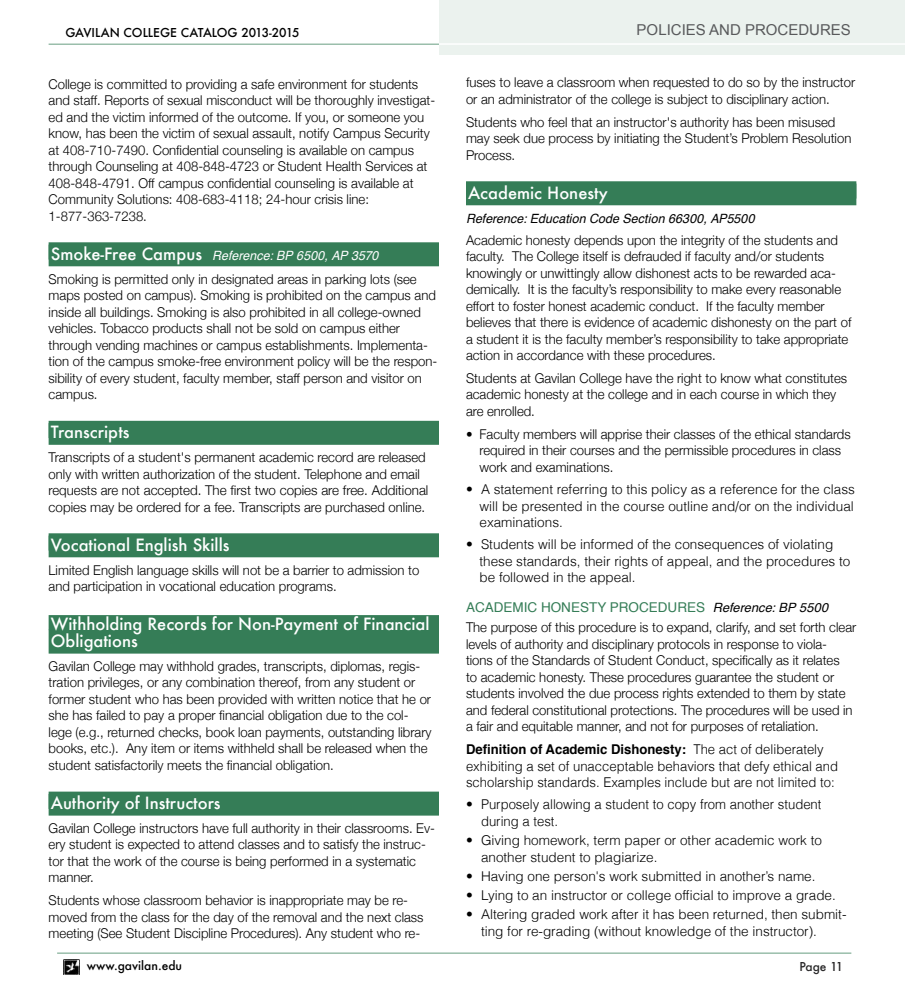
<style>
.page{position:relative;width:905px;height:999px;background:#fff}
.page>*{position:absolute;margin:0;border:0;box-sizing:border-box;transform-origin:0 0}
.t1{font:500 16.5px/16.8px "Futura";color:#fff}
.t2{font:15px "Arial";color:#58595b}
.t3{font:300 13.5px/16.5px "Helvetica Neue";color:#000}
.t4{font:300 13.5px/16.5px "Helvetica";color:#000}
.t5{font:13.5px "Helvetica";color:#357d57}
.t6{font:italic 12.75px "Helvetica";letter-spacing:.01em;color:#000}
.t7{font:italic 12.75px "Helvetica";letter-spacing:.01em;color:#fff}
.t8{font:500 12px "Futura";color:#000}
.t9{font:500 12px "Futura";letter-spacing:-.015em;color:#292829}
.s1{font-family:"Futura";font-weight:500;font-style:normal;font-size:16.5px}
.s2{font-weight:700}
</style>
<div class="page">
<hr style="left:49px;top:44px;width:807px;height:1px;background:#9abeab">
<hr style="left:57px;top:952px;width:794px;height:2px;background:#9abeab">
<img style="left:64px;top:959px;width:15px;height:16px">
<div style="left:439px;top:0;width:465px;height:55px;background:#ebf2ee"></div>
<hr style="left:439px;top:43px;width:465px;height:2px;background:#fff">
<div style="left:49px;top:242px;width:390px;height:24px;background:#357d57"></div>
<div style="left:49px;top:421px;width:390px;height:24px;background:#357d57"></div>
<div style="left:49px;top:533px;width:390px;height:24px;background:#357d57"></div>
<div style="left:49px;top:615px;width:390px;height:15px;background:#357d57"></div>
<div style="left:49px;top:630px;width:390px;height:24px;background:#357d57"></div>
<div style="left:49px;top:792px;width:390px;height:24px;background:#357d57"></div>
<div style="left:466px;top:181px;width:390px;height:24px;background:#357d57"></div>
<p class="t8" style="left:65px;top:24px;width:236px">GAVILAN COLLEGE CATALOG 2013-2015</p>
<p class="t2" style="left:636px;top:20px;width:216px">POLICIES AND PROCEDURES</p>
<p class="t3" style="left:49px;top:75px;width:388px">College is committed to providing a safe environment for students and staff. Reports of sexual misconduct will be thoroughly investigat&shy;ed and the victim informed of the outcome. If you, or someone you know, has been the victim of sexual assault, notify Campus Security at 408-710-7490. Confidential counseling is available on campus through Counseling at 408-848-4723 or Student Health Services at 408-848-4791. Off campus confidential counseling is available at Community Solutions: 408-683-4118; 24-hour crisis line:<br>1-877-363-7238.</p>
<p class="t7" style="left:51px;top:245px;width:329px"><span class="s1">Smoke-Free Campus</span> Reference: BP 6500, AP 3570</p>
<p class="t3" style="left:49px;top:270px;width:390px">Smoking is permitted only in designated areas in parking lots (see maps posted on campus). Smoking is prohibited on the campus and inside all buildings. Smoking is also prohibited in all college-owned vehicles. Tobacco products shall not be sold on campus either through vending machines or campus establishments. Implementa&shy;tion of the campus smoke-free environment policy will be the respon&shy;sibility of every student, faculty member, staff person and visitor on campus.</p>
<p class="t1" style="left:51px;top:423px;width:80px">Transcripts</p>
<p class="t3" style="left:49px;top:449px;width:381px">Transcripts of a student's permanent academic record are released only with written authorization of the student. Telephone and email requests are not accepted. The first two copies are free. Additional copies may be ordered for a fee. Transcripts are purchased online.</p>
<p class="t1" style="left:51px;top:536px;width:180px">Vocational English Skills</p>
<p class="t3" style="left:49px;top:561px;width:372px">Limited English language skills will not be a barrier to admission to and participation in vocational education programs.</p>
<p class="t1" style="left:51px;top:615px;width:380px">Withholding Records for Non-Payment of Financial<br>Obligations</p>
<p class="t3" style="left:49px;top:658px;width:384px">Gavilan College may withhold grades, transcripts, diplomas, regis&shy;tration privileges, or any combination thereof, from any student or former student who has been provided with written notice that he or she has failed to pay a proper financial obligation due to the col&shy;lege (e.g., returned checks, book loan payments, outstanding library books, etc.). Any item or items withheld shall be released when the student satisfactorily meets the financial obligation.</p>
<p class="t1" style="left:51px;top:794px;width:171px">Authority of Instructors</p>
<p class="t3" style="left:49px;top:820px;width:388px">Gavilan College instructors have full authority in their classrooms. Ev&shy;ery student is expected to attend classes and to satisfy the instruc&shy;tor that the work of the course is being performed in a systematic manner.</p>
<p class="t3" style="left:49px;top:892px;width:376px">Students whose classroom behavior is inappropriate may be re&shy;moved from the class for the day of the removal and the next class meeting (See Student Discipline Procedures). Any student who re-</p>
<p class="t3" style="left:466px;top:74px;width:391px">fuses to leave a classroom when requested to do so by the instructor or an administrator of the college is subject to disciplinary action.</p>
<p class="t3" style="left:466px;top:113px;width:387px">Students who feel that an instructor's authority has been misused may seek due process by initiating the Student’s Problem Resolution<br>Process.</p>
<p class="t1" style="left:468px;top:184px;width:141px">Academic Honesty</p>
<p class="t6" style="left:466px;top:208px;width:290px">Reference: Education Code Section 66300, AP5500</p>
<p class="t3" style="left:466px;top:231px;width:387px">Academic honesty depends upon the integrity of the students and faculty. The College itself is defrauded if faculty and/or students knowingly or unwittingly allow dishonest acts to be rewarded aca&shy;demically. It is the faculty’s responsibility to make every reasonable effort to foster honest academic conduct. If the faculty member believes that there is evidence of academic dishonesty on the part of a student it is the faculty member’s responsibility to take appropriate action in accordance with these procedures.</p>
<p class="t3" style="left:466px;top:370px;width:383px">Students at Gavilan College have the right to know what constitutes academic honesty at the college and in each course in which they are enrolled.</p>
<p class="t3" style="left:479px;top:426px;width:373px;text-indent:-14px">• Faculty members will apprise their classes of the ethical standards required in their courses and the permissible procedures in class work and examinations.</p>
<p class="t4" style="left:479px;top:481px;width:377px;text-align:justify;text-indent:-14px">• A statement referring to this policy as a reference for the class will be presented in the course outline and/or on the individual examinations.</p>
<p class="t4" style="left:479px;top:536px;width:372px;text-indent:-14px">• Students will be informed of the consequences of violating these standards, their rights of appeal, and the procedures to be followed in the appeal.</p>
<p class="t5" style="left:466px;top:597px;width:19px">ACADEMIC</p>
<p class="t5" style="left:541px;top:597px;width:20px">HONEST</p>
<p class="t5" style="left:597px;top:597px;width:32px">Y PROCEDURES</p>
<p class="t6" style="left:712px;top:598px;width:117px">Reference: BP 5500</p>
<p class="t3" style="left:466px;top:619px;width:392px">The purpose of this procedure is to expand, clarify, and set forth clear levels of authority and disciplinary protocols in response to viola&shy;tions of the Standards of Student Conduct, specifically as it relates<br>to academic honesty. These procedures guarantee the student or students involved the due process rights extended to them by state and federal constitutional protections. The procedures will be used in a fair and equitable manner, and not for purposes of retaliation.</p>
<p class="t4" style="left:466px;top:741px;width:373px"><span class="s2">Definition of Academic Dishonesty:</span> The act of deliberately exhibiting a set of unacceptable behaviors that defy ethical and scholarship standards. Examples include but are not limited to:</p>
<p class="t4" style="left:481px;top:796px;width:342px;text-indent:-15px">• Purposely allowing a student to copy from another student during a test.</p>
<p class="t4" style="left:481px;top:832px;width:342px;text-indent:-15px">• Giving homework, term paper or other academic work to another student to plagiarize.</p>
<p class="t4" style="left:466px;top:868px;width:351px">• Having one person's work submitted in another’s name.</p>
<p class="t4" style="left:466px;top:887px;width:371px">• Lying to an instructor or college official to improve a grade.</p>
<p class="t4" style="left:481px;top:906px;width:367px;text-indent:-15px">• Altering graded work after it has been returned, then submit&shy;ting for re-grading (without knowledge of the instructor).</p>
<p class="t8" style="left:87px;top:957px;width:97px">www.gavilan.edu</p>
<p class="t9" style="left:799px;top:958px;width:45px">Page 11</p>
</div>
